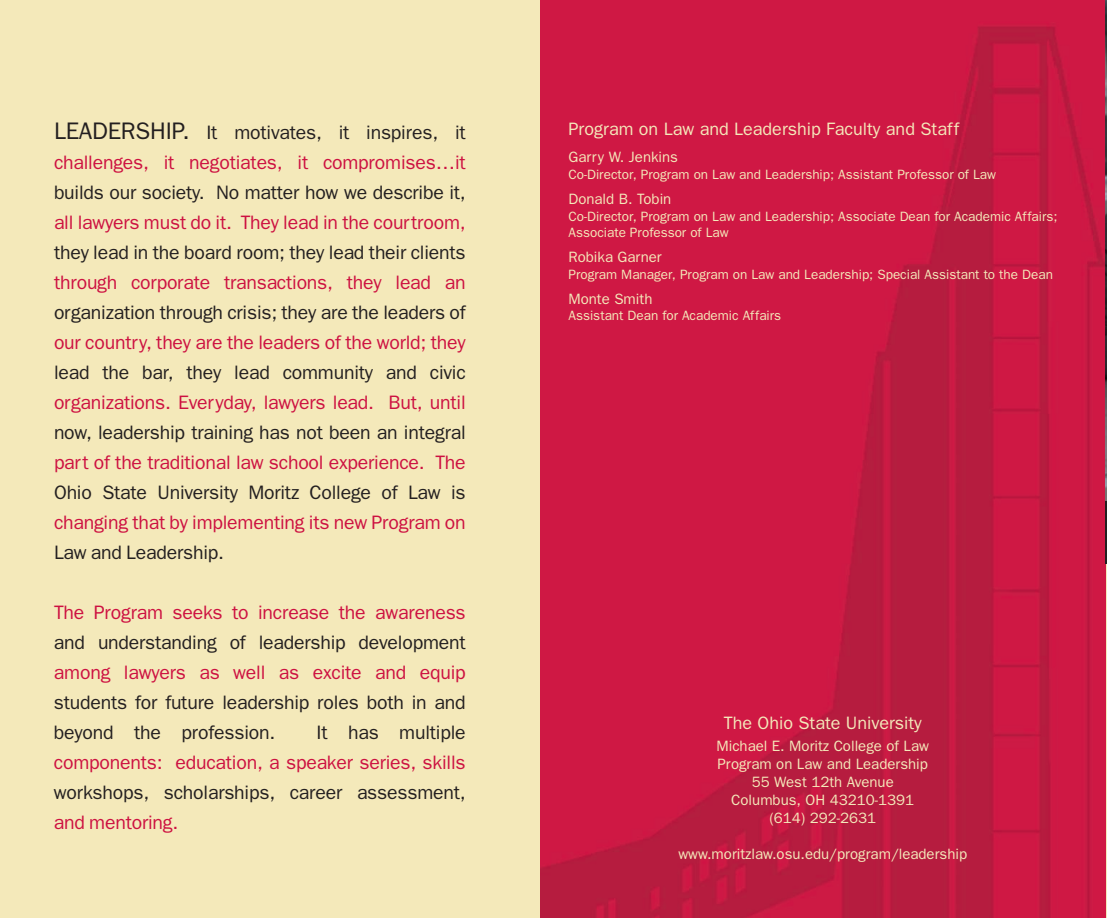
<style>
.page{position:relative;width:1107px;height:918px;background:#f4e9ba}
.page>*{position:absolute;margin:0;border:0;box-sizing:border-box;transform-origin:0 0}
.t1{font:19.5px/30px "Franklin Gothic";letter-spacing:-.01em;color:#cd1141}
.t2{font:19.5px/30px "Franklin Gothic";letter-spacing:-.01em;color:#231f20}
.t3{font:18px "Franklin Gothic";color:#f4e9ba}
.t4{font:15px/18px "Franklin Gothic";color:#f4e9ba;text-align:center}
.t5{font:13.5px/16.5px "Franklin Gothic";color:#f4e9ba}
.s1{font-size:24px;color:#231f20}
.s2{color:#231f20}
</style>
<div class="page">
<img style="left:540px;top:0;width:566px;height:918px">
<hr style="left:1106px;top:0;width:1px;height:564px;background:#231f20">
<img style="left:1106px;top:0;width:1px;height:501px">
<p class="t1" style="left:54px;top:117px;width:413px"><span class="s1">LEADERSHIP.</span> <span class="s2">It motivates, it inspires, it </span>challenges, it negotiates, it compromises…it</p>
<p class="t2" style="left:54px;top:177px;width:413px">builds our society. No matter how we describe it,</p>
<p class="t1" style="left:54px;top:207px;width:413px">all lawyers must do it. They lead in the courtroom,</p>
<p class="t2" style="left:54px;top:237px;width:413px">they lead in the board room; they lead their clients</p>
<p class="t1" style="left:54px;top:267px;width:413px">through corporate transactions, they lead an</p>
<p class="t2" style="left:54px;top:297px;width:413px">organization through crisis; they are the leaders of</p>
<p class="t1" style="left:54px;top:327px;width:413px">our country, they are the leaders of the world; they</p>
<p class="t2" style="left:54px;top:357px;width:413px">lead the bar, they lead community and civic</p>
<p class="t1" style="left:54px;top:387px;width:413px">organizations. Everyday, lawyers lead. But, until</p>
<p class="t2" style="left:54px;top:417px;width:413px">now, leadership training has not been an integral</p>
<p class="t1" style="left:54px;top:447px;width:413px">part of the traditional law school experience. The</p>
<p class="t2" style="left:54px;top:477px;width:413px">Ohio State University Moritz College of Law is</p>
<p class="t1" style="left:54px;top:507px;width:413px">changing that by implementing its new Program on</p>
<p class="t2" style="left:54px;top:537px;width:172px">Law and Leadership.</p>
<p class="t1" style="left:54px;top:597px;width:413px">The Program seeks to increase the awareness</p>
<p class="t2" style="left:54px;top:627px;width:413px">and understanding of leadership development</p>
<p class="t1" style="left:54px;top:657px;width:413px">among lawyers as well as excite and equip</p>
<p class="t2" style="left:54px;top:687px;width:413px">students for future leadership roles both in and beyond the profession.</p>
<p class="t2" style="left:316px;top:717px;width:151px">It has multiple</p>
<p class="t1" style="left:54px;top:747px;width:413px">components: education, a speaker series, skills</p>
<p class="t2" style="left:54px;top:777px;width:413px">workshops, scholarships, career assessment,</p>
<p class="t1" style="left:54px;top:807px;width:126px">and mentoring.</p>
<p class="t3" style="left:568px;top:118px;width:392px">Program on Law and Leadership Faculty and Staff</p>
<p class="t4" style="left:568px;top:148px;width:111px">Garry W. Jenkins</p>
<p class="t5" style="left:568px;top:166px;width:429px">Co-Director, Program on Law and Leadership; Assistant Professor of Law</p>
<p class="t4" style="left:568px;top:190px;width:104px">Donald B. Tobin</p>
<p class="t5" style="left:568px;top:208px;width:490px">Co-Director, Program on Law and Leadership; Associate Dean for Academic Affairs;<br>Associate Professor of Law</p>
<p class="t4" style="left:568px;top:248px;width:95px">Robika Garner</p>
<p class="t5" style="left:568px;top:266px;width:486px">Program Manager, Program on Law and Leadership; Special Assistant to the Dean</p>
<p class="t4" style="left:568px;top:290px;width:85px">Monte Smith</p>
<p class="t5" style="left:568px;top:307px;width:214px">Assistant Dean for Academic Affairs</p>
<p class="t3" style="left:724px;top:712px;width:200px">The Ohio State University</p>
<p class="t4" style="left:716px;top:737px;width:214px">Michael E. Moritz College of Law<br>Program on Law and Leadership<br>55 West 12th Avenue<br>Columbus, OH 43210-1391 (614) 292-2631</p>
<p class="t4" style="left:678px;top:845px;width:290px">www.moritzlaw.osu.edu/program/leadership</p>
</div>
